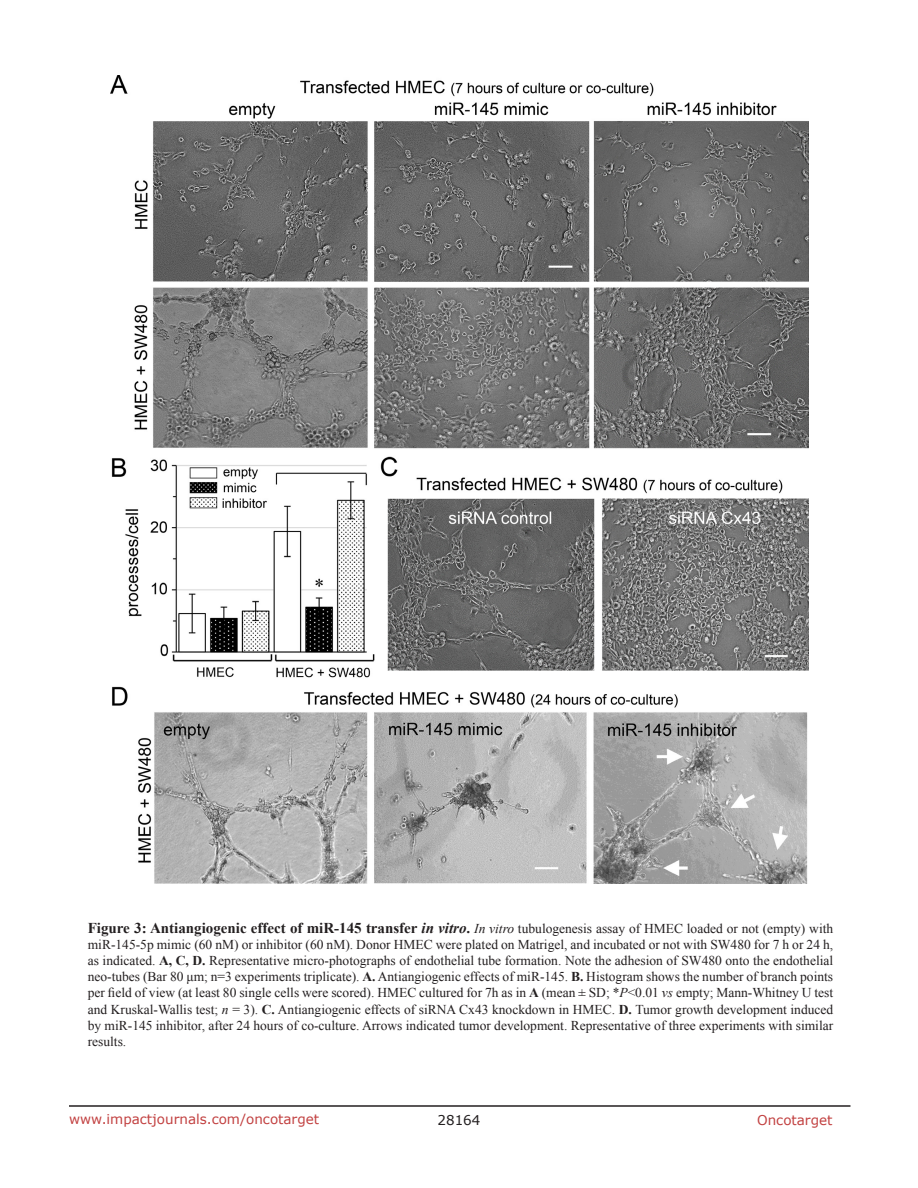
<style>
.page{position:relative;width:918px;height:1188px;background:#fff}
.page>*{position:absolute;margin:0;border:0;box-sizing:border-box;transform-origin:0 0}
.figuretext{font:700 15px "Times New Roman";color:#231f20}
.figuretext-2{font:13.5px/16.2px "Times New Roman";color:#231f20;text-align:justify}
.t1{font:13.5px "Verdana";color:#c24141}
.t2{font:13.5px "Verdana";color:#231f20}
.s1{font-style:italic}
.s2{font-weight:400;font-style:italic;font-size:13.5px}
.s3{font-weight:400;font-size:13.5px}
.s4{font-weight:700}
</style>
<div class="page">
<hr style="left:69px;top:1105px;width:781px;height:2px;background:#231f20">
<img style="left:111px;top:75px;width:698px;height:809px">
<p class="figuretext" style="left:88px;top:917px;width:747px">Figure 3: Antiangiogenic effect of miR-145 transfer <span class="s1">in vitro</span>. <span class="s2">In vitro</span> <span class="s3">tubulogenesis assay of HMEC loaded or not (empty) with</span></p>
<p class="figuretext-2" style="left:88px;top:936px;width:747px">miR-145-5p mimic (60 nM) or inhibitor (60 nM). Donor HMEC were plated on Matrigel, and incubated or not with SW480 for 7 h or 24 h, as indicated. <span class="s4">A, C, D.</span> Representative micro-photographs of endothelial tube formation. Note the adhesion of SW480 onto the endothelial neo-tubes (Bar 80 μm; n=3 experiments triplicate). <span class="s4">A.</span> Antiangiogenic effects of miR-145. <span class="s4">B.</span> Histogram shows the number of branch points per field of view (at least 80 single cells were scored). HMEC cultured for 7h as in <span class="s4">A</span> (mean ± SD; *<span class="s1">P</span>&lt;0.01 <span class="s1">vs</span> empty; Mann-Whitney U test and Kruskal-Wallis test; <span class="s1">n</span> = 3). <span class="s4">C.</span> Antiangiogenic effects of siRNA Cx43 knockdown in HMEC. <span class="s4">D.</span> Tumor growth development induced by miR-145 inhibitor, after 24 hours of co-culture. Arrows indicated tumor development. Representative of three experiments with similar results.</p>
<p class="t1" style="left:69px;top:1110px;width:252px">www.impactjournals.com/oncotarget</p>
<p class="t2" style="left:438px;top:1111px;width:44px">28164</p>
<p class="t1" style="left:757px;top:1111px;width:77px">Oncotarget</p>
</div>
